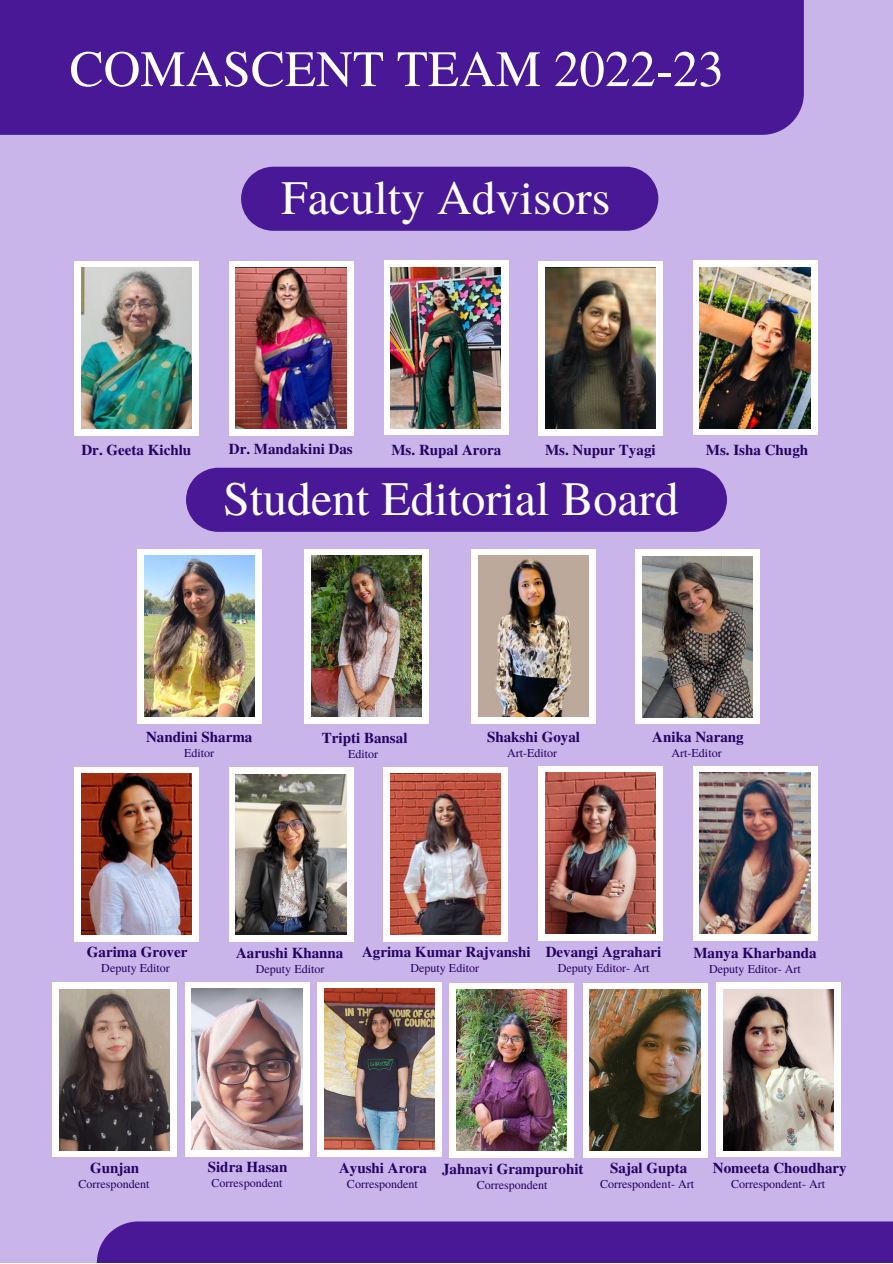
<style>
.page{position:relative;width:893px;height:1264px;background:#fff}
.page>*{position:absolute;margin:0;border:0;box-sizing:border-box;transform-origin:0 0}
.t1{font:51px "Te X Gyre Termes";color:#fff}
.t2{font:48px "Te X Gyre Termes";color:#fff}
.t3{font:700 15px "Te X Gyre Termes";color:#250062}
.t4{font:12px "Te X Gyre Termes";color:#250062}
</style>
<div class="page">
<div style="left:0;top:0;width:892px;height:1262px;background:#c9b5ea"></div>
<div style="left:74px;top:261px;width:125px;height:174px;background:#fff"></div>
<img style="left:81px;top:268px;width:111px;height:161px">
<div style="left:97px;top:1221px;width:795px;height:41px;background:#481896"></div>
<div style="left:229px;top:261px;width:125px;height:174px;background:#fff"></div>
<img style="left:236px;top:268px;width:110px;height:161px">
<div style="left:383px;top:261px;width:125px;height:174px;background:#fff"></div>
<img style="left:390px;top:267px;width:111px;height:161px">
<div style="left:538px;top:261px;width:125px;height:174px;background:#fff"></div>
<img style="left:545px;top:268px;width:110px;height:161px">
<div style="left:692px;top:261px;width:125px;height:174px;background:#fff"></div>
<img style="left:699px;top:267px;width:111px;height:161px">
<div style="left:0;top:0;width:803px;height:135px;background:#481896"></div>
<div style="left:241px;top:167px;width:417px;height:64px;background:#481896"></div>
<div style="left:186px;top:468px;width:541px;height:64px;background:#481896"></div>
<div style="left:137px;top:549px;width:125px;height:174px;background:#fff"></div>
<img style="left:144px;top:556px;width:110px;height:160px">
<div style="left:304px;top:549px;width:125px;height:174px;background:#fff"></div>
<img style="left:311px;top:556px;width:110px;height:160px">
<div style="left:471px;top:549px;width:125px;height:174px;background:#fff"></div>
<img style="left:478px;top:556px;width:110px;height:160px">
<div style="left:635px;top:549px;width:125px;height:175px;background:#fff"></div>
<img style="left:642px;top:556px;width:110px;height:161px">
<div style="left:229px;top:767px;width:125px;height:174px;background:#fff"></div>
<img style="left:236px;top:774px;width:110px;height:161px">
<div style="left:383px;top:767px;width:125px;height:174px;background:#fff"></div>
<img style="left:390px;top:774px;width:110px;height:160px">
<div style="left:538px;top:766px;width:125px;height:174px;background:#fff"></div>
<img style="left:545px;top:773px;width:110px;height:160px">
<div style="left:692px;top:766px;width:125px;height:174px;background:#fff"></div>
<img style="left:699px;top:773px;width:111px;height:160px">
<div style="left:74px;top:767px;width:125px;height:174px;background:#fff"></div>
<img style="left:81px;top:774px;width:111px;height:160px">
<div style="left:52px;top:982px;width:125px;height:174px;background:#fff"></div>
<img style="left:59px;top:989px;width:111px;height:160px">
<div style="left:185px;top:982px;width:125px;height:174px;background:#fff"></div>
<img style="left:192px;top:988px;width:110px;height:161px">
<div style="left:317px;top:982px;width:125px;height:174px;background:#fff"></div>
<img style="left:324px;top:988px;width:110px;height:161px">
<div style="left:449px;top:982px;width:125px;height:175px;background:#fff"></div>
<img style="left:456px;top:989px;width:110px;height:161px">
<div style="left:582px;top:982px;width:125px;height:175px;background:#fff"></div>
<img style="left:589px;top:989px;width:111px;height:161px">
<div style="left:716px;top:982px;width:124px;height:174px;background:#fff"></div>
<img style="left:723px;top:989px;width:110px;height:160px">
<h1 class="t1" style="left:70px;top:32px;width:655px">COMASCENT TEAM 2022-23</h1>
<h2 class="t2" style="left:281px;top:163px;width:330px">Faculty Advisors</h2>
<p class="t3" style="left:81px;top:438px;width:111px">Dr. Geeta Kichlu</p>
<p class="t3" style="left:229px;top:437px;width:125px">Dr. Mandakini Das</p>
<p class="t3" style="left:391px;top:438px;width:111px">Ms. Rupal Arora</p>
<p class="t3" style="left:545px;top:438px;width:112px">Ms. Nupur Tyagi</p>
<p class="t3" style="left:705px;top:438px;width:104px">Ms. Isha Chugh</p>
<h2 class="t2" style="left:223px;top:464px;width:457px">Student Editorial Board</h2>
<p class="t3" style="left:146px;top:725px;width:108px">Nandini Sharma</p>
<p class="t4" style="left:184px;top:744px;width:32px">Editor</p>
<p class="t3" style="left:322px;top:726px;width:87px">Tripti Bansal</p>
<p class="t4" style="left:348px;top:745px;width:32px">Editor</p>
<p class="t3" style="left:487px;top:725px;width:95px">Shakshi Goyal</p>
<p class="t4" style="left:507px;top:744px;width:52px">Art-Editor</p>
<p class="t3" style="left:652px;top:725px;width:93px">Anika Narang</p>
<p class="t4" style="left:671px;top:744px;width:52px">Art-Editor</p>
<p class="t3" style="left:87px;top:940px;width:102px">Garima Grover</p>
<p class="t4" style="left:101px;top:959px;width:70px">Deputy Editor</p>
<p class="t3" style="left:236px;top:941px;width:109px">Aarushi Khanna</p>
<p class="t4" style="left:256px;top:959px;width:70px">Deputy Editor</p>
<p class="t3" style="left:362px;top:940px;width:170px">Agrima Kumar Rajvanshi</p>
<p class="t4" style="left:410px;top:959px;width:70px">Deputy Editor</p>
<p class="t3" style="left:545px;top:940px;width:117px">Devangi Agrahari</p>
<p class="t4" style="left:557px;top:959px;width:93px">Deputy Editor- Art</p>
<p class="t3" style="left:693px;top:941px;width:125px">Manya Kharbanda</p>
<p class="t4" style="left:709px;top:959px;width:93px">Deputy Editor- Art</p>
<p class="t3" style="left:90px;top:1155px;width:51px">Gunjan</p>
<p class="t4" style="left:79px;top:1174px;width:72px">Correspondent</p>
<p class="t3" style="left:208px;top:1155px;width:81px">Sidra Hasan</p>
<p class="t4" style="left:211px;top:1174px;width:72px">Correspondent</p>
<p class="t3" style="left:339px;top:1156px;width:90px">Ayushi Arora</p>
<p class="t4" style="left:347px;top:1175px;width:72px">Correspondent</p>
<p class="t3" style="left:442px;top:1157px;width:143px">Jahnavi Grampurohit</p>
<p class="t4" style="left:476px;top:1176px;width:72px">Correspondent</p>
<p class="t3" style="left:610px;top:1155px;width:79px">Sajal Gupta</p>
<p class="t4" style="left:600px;top:1174px;width:95px">Correspondent- Art</p>
<p class="t3" style="left:712px;top:1156px;width:135px">Nomeeta Choudhary</p>
<p class="t4" style="left:731px;top:1175px;width:95px">Correspondent- Art</p>
</div>
